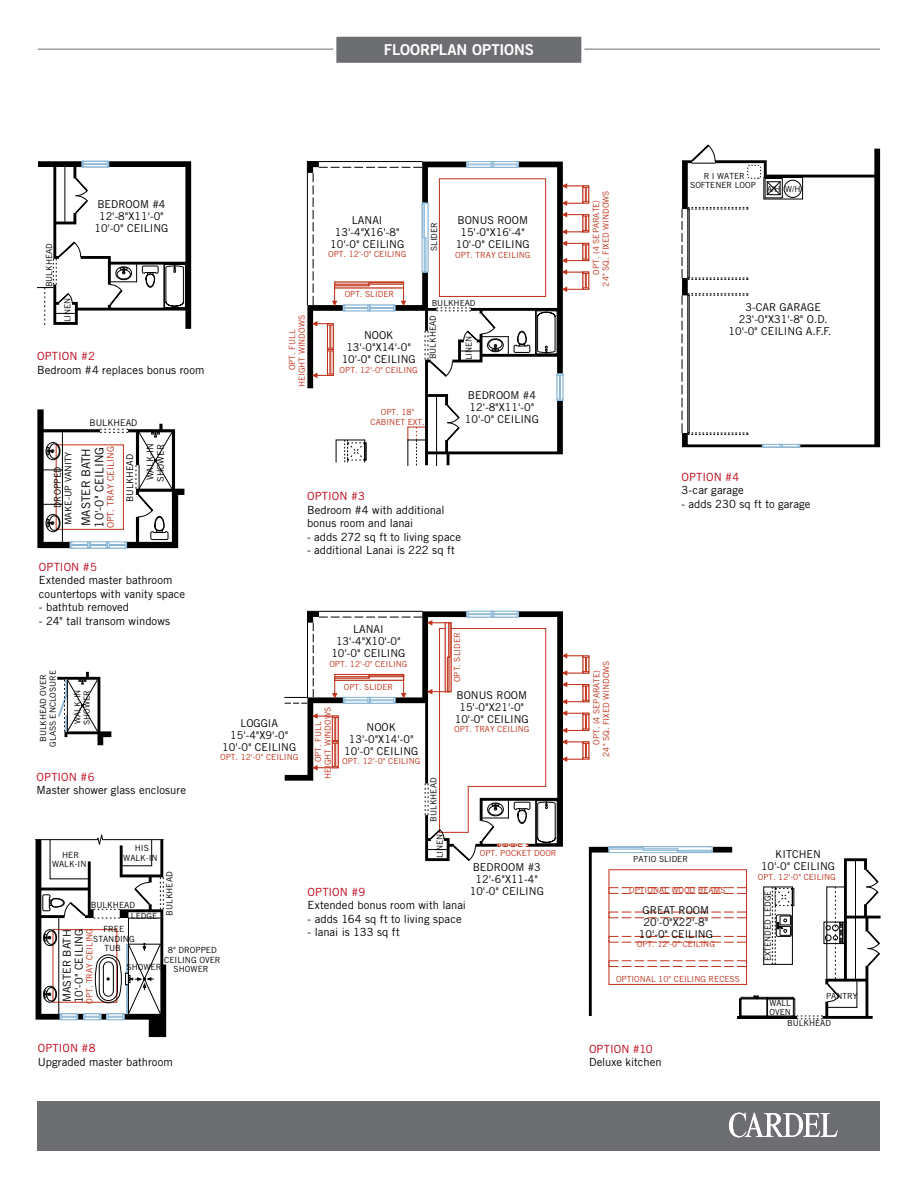
<style>
.page{position:relative;width:918px;height:1188px;background:#fff}
.page>*{position:absolute;margin:0;border:0;box-sizing:border-box;transform-origin:0 0}
.t1{font:15px "Trade Gothic Bold Two";letter-spacing:-.01em;color:#fff}
.t2{font:11.7px/13px "Trade Gothic";color:#000}
.t3{font:11.25px/13.5px "Trade Gothic";letter-spacing:.005em;color:#000}
.t4{font:11.25px "Trade Gothic";letter-spacing:.005em;color:#bf0015}
.t5{font:10.95px/12.1px "Trade Gothic";color:#000}
.t6{font:10.8px/12px "Trade Gothic";color:#000;text-align:center}
.t7{font:9.15px/10.5px "Trade Gothic";color:#000}
.t8{font:9.15px "Trade Gothic";color:#c0311a}
.t9{font:8.55px/9.8px "Trade Gothic";color:#000;text-align:center}
.t10{font:8.55px "Trade Gothic";color:#c0311a}
.t11{font:8.4px/9.6px "Trade Gothic";color:#c0311a;text-align:center}
.t12{font:8.4px/9.6px "Trade Gothic";color:#000}
.s1{font-family:"Trade Gothic Cond Eighteen"}
</style>
<div class="page">
<div style="left:38px;top:1101px;width:842px;height:49px;background:#6d6e71"></div>
<svg style="left:729px;top:1113px;width:109px;height:24px"></svg>
<hr style="left:38px;top:49px;width:842px;height:1px;background:#6d6e71">
<div style="left:335px;top:35px;width:248px;height:29px;background:#6d6e71"></div>
<div style="left:333px;top:34px;width:251px;height:32px;border:3px solid #fff"></div>
<svg style="left:57px;top:672px;width:54px;height:73px"></svg>
<svg style="left:307px;top:162px;width:256px;height:303px"></svg>
<svg style="left:408px;top:427px;width:17px;height:38px"></svg>
<svg style="left:336px;top:440px;width:30px;height:22px"></svg>
<hr style="left:436px;top:397px;width:1px;height:54px;background:#000">
<svg style="left:447px;top:405px;width:13px;height:36px"></svg>
<div style="left:535px;top:311px;width:22px;height:43px;border:1px solid #000"></div>
<svg style="left:537px;top:312px;width:19px;height:42px"></svg>
<hr style="left:536px;top:311px;width:1px;height:43px;background:#000">
<div style="left:439px;top:178px;width:107px;height:119px;border:1px solid #c0311a"></div>
<svg style="left:562px;top:212px;width:27px;height:51px"></svg>
<svg style="left:562px;top:269px;width:27px;height:23px"></svg>
<svg style="left:562px;top:183px;width:27px;height:23px"></svg>
<svg style="left:557px;top:374px;width:7px;height:27px"></svg>
<svg style="left:307px;top:161px;width:223px;height:217px"></svg>
<svg style="left:37px;top:409px;width:147px;height:140px"></svg>
<svg style="left:38px;top:161px;width:153px;height:168px"></svg>
<svg style="left:589px;top:847px;width:292px;height:173px"></svg>
<svg style="left:556px;top:611px;width:7px;height:236px"></svg>
<div style="left:535px;top:800px;width:23px;height:44px;border:1px solid #000"></div>
<svg style="left:562px;top:682px;width:27px;height:22px"></svg>
<svg style="left:562px;top:710px;width:27px;height:23px"></svg>
<svg style="left:562px;top:739px;width:27px;height:23px"></svg>
<svg style="left:562px;top:653px;width:27px;height:23px"></svg>
<svg style="left:285px;top:611px;width:271px;height:250px"></svg>
<svg style="left:682px;top:149px;width:198px;height:298px"></svg>
<div style="left:764px;top:177px;width:39px;height:22px;border:1px solid #000"></div>
<div style="left:765px;top:178px;width:18px;height:20px;border:1px solid #000"></div>
<svg style="left:682px;top:144px;width:99px;height:291px"></svg>
<svg style="left:762px;top:444px;width:38px;height:4px"></svg>
<div style="left:784px;top:180px;width:18px;height:18px;border:1px solid #000;border-radius:50%"></div>
<svg style="left:36px;top:834px;width:130px;height:203px"></svg>
<h1 class="t1" style="left:384px;top:41px;width:152px">FLOORPLAN OPTIONS</h1>
<p class="t12" style="left:44px;top:287px;width:45px;rotate:-90deg">BULKHEAD</p>
<p class="t12" style="left:63px;top:322px;width:26px;rotate:-90deg">LINEN</p>
<p class="t6" style="left:94px;top:198px;width:76px">BEDROOM #4<br>12'-8"X11'-0"<br>10'-0" CEILING</p>
<p class="t4" style="left:37px;top:349px;width:59px">OPTION #2</p>
<p class="t3" style="left:37px;top:363px;width:169px">Bedroom #4 replaces bonus room</p>
<p class="t7" style="left:52px;top:525px;width:75px;text-align:center;rotate:-90deg">DROPPED<br>MAKE-UP VANITY</p>
<p class="t7" style="left:90px;top:418px;width:49px">BULKHEAD</p>
<p class="t2" style="left:79px;top:528px;width:82px;rotate:-90deg">MASTER BATH<br>10'-0" CEILING</p>
<p class="t8" style="left:105px;top:528px;width:84px;rotate:-90deg">OPT. TRAY CEILING</p>
<p class="t7" style="left:145px;top:482px;width:40px;rotate:-90deg">WALK-IN<br>SHOWER</p>
<p class="t7" style="left:125px;top:502px;width:49px;rotate:-90deg">BULKHEAD</p>
<p class="t4" style="left:39px;top:560px;width:59px">OPTION #5</p>
<p class="t3" style="left:39px;top:574px;width:148px">Extended master bathroom countertops with vanity space</p>
<p class="t3" style="left:39px;top:601px;width:92px">- bathtub removed</p>
<p class="t3" style="left:39px;top:614px;width:133px">- 24<span class="s1">"</span> tall transom windows</p>
<p class="t12" style="left:38px;top:747px;width:78px;text-align:center;rotate:-90deg">BULKHEAD OVER<br>GLASS ENCLOSURE</p>
<p class="t12" style="left:73px;top:725px;width:37px;rotate:-90deg">WALK-IN<br>SHOWER</p>
<p class="t4" style="left:37px;top:770px;width:60px">OPTION #6</p>
<p class="t3" style="left:37px;top:783px;width:151px">Master shower glass enclosure</p>
<p class="t11" style="left:297px;top:387px;width:74px;rotate:-90deg">HEIGHT WINDOWS</p>
<p class="t11" style="left:287px;top:370px;width:42px;rotate:-90deg">OPT. FULL</p>
<p class="t6" style="left:330px;top:214px;width:76px">LANAI<br>13'-4"X16'-8"<br>10'-0" CEILING</p>
<p class="t11" style="left:328px;top:249px;width:80px">OPT. 12'-0" CEILING</p>
<p class="t12" style="left:429px;top:251px;width:30px;rotate:-90deg">SLIDER</p>
<p class="t6" style="left:456px;top:214px;width:76px">BONUS ROOM<br>15'-0"X16'-4"<br>10'-0" CEILING</p>
<p class="t11" style="left:455px;top:250px;width:77px">OPT. TRAY CEILING</p>
<p class="t11" style="left:345px;top:289px;width:51px">OPT. SLIDER</p>
<p class="t6" style="left:342px;top:329px;width:76px">NOOK<br>13'-0"X14'-0"<br>10'-0" CEILING</p>
<p class="t11" style="left:340px;top:365px;width:80px">OPT. 12'-0" CEILING</p>
<p class="t12" style="left:432px;top:298px;width:45px">BULKHEAD</p>
<p class="t12" style="left:428px;top:359px;width:45px;rotate:-90deg">BULKHEAD</p>
<p class="t12" style="left:464px;top:360px;width:26px;rotate:-90deg">LINEN</p>
<p class="t11" style="left:371px;top:407px;width:56px">OPT. 18"<br>CABINET EXT.</p>
<p class="t6" style="left:465px;top:390px;width:76px">BEDROOM #4<br>12'-8"X11'-0"<br>10'-0" CEILING</p>
<p class="t4" style="left:307px;top:489px;width:59px">OPTION #3</p>
<p class="t3" style="left:307px;top:503px;width:139px">Bedroom #4 with additional bonus room and lanai</p>
<p class="t3" style="left:307px;top:530px;width:155px">- adds 272 sq ft to living space</p>
<p class="t3" style="left:307px;top:543px;width:149px">- additional Lanai is 222 sq ft</p>
<p class="t11" style="left:591px;top:287px;width:98px;rotate:-90deg">OPT. (4 SEPARATE)<br>24" SQ. FIXED WINDOWS</p>
<p class="t6" style="left:222px;top:717px;width:76px">LOGGIA<br>15'-4"X9'-0"<br>10'-0" CEILING</p>
<p class="t11" style="left:220px;top:753px;width:80px">OPT. 12'-0" CEILING</p>
<p class="t6" style="left:331px;top:623px;width:76px">LANAI<br>13'-4"X10'-0"<br>10'-0" CEILING</p>
<p class="t11" style="left:329px;top:659px;width:80px">OPT. 12'-0" CEILING</p>
<p class="t11" style="left:592px;top:757px;width:98px;rotate:-90deg">OPT. (4 SEPARATE)<br>24" SQ. FIXED WINDOWS</p>
<p class="t11" style="left:452px;top:682px;width:51px;rotate:-90deg">OPT. SLIDER</p>
<p class="t11" style="left:344px;top:682px;width:51px">OPT. SLIDER</p>
<p class="t6" style="left:455px;top:689px;width:76px">BONUS ROOM<br>15'-0"X21'-0"<br>10'-0" CEILING</p>
<p class="t11" style="left:454px;top:724px;width:77px">OPT. TRAY CEILING</p>
<p class="t11" style="left:313px;top:779px;width:74px;rotate:-90deg">OPT. FULL<br>HEIGHT WINDOWS</p>
<p class="t6" style="left:344px;top:721px;width:76px">NOOK<br>13'-0"X14'-0"<br>10'-0" CEILING</p>
<p class="t11" style="left:342px;top:756px;width:80px">OPT. 12'-0" CEILING</p>
<p class="t12" style="left:429px;top:822px;width:45px;rotate:-90deg">BULKHEAD</p>
<p class="t12" style="left:690px;top:171px;width:67px;text-align:center">R I WATER<br>SOFTENER LOOP</p>
<p class="t12" style="left:767px;top:184px;width:15px">A/H</p>
<p class="t12" style="left:785px;top:184px;width:17px">W/H</p>
<p class="t6" style="left:746px;top:301px;width:77px">3-CAR GARAGE</p>
<p class="t6" style="left:739px;top:313px;width:91px">23'-0"X31'-8" O.D.</p>
<p class="t6" style="left:728px;top:325px;width:105px">10'-0" CEILING A.F.F.</p>
<p class="t4" style="left:681px;top:470px;width:59px">OPTION #4</p>
<p class="t3" style="left:681px;top:483px;width:64px">3-car garage</p>
<p class="t3" style="left:681px;top:497px;width:131px">- adds 230 sq ft to garage</p>
<p class="t9" style="left:52px;top:850px;width:36px">HER<br>WALK-IN</p>
<p class="t9" style="left:123px;top:843px;width:36px">HIS<br>WALK-IN</p>
<p class="t9" style="left:91px;top:900px;width:46px">BULKHEAD</p>
<p class="t9" style="left:131px;top:911px;width:28px">LEDGE</p>
<p class="t9" style="left:165px;top:916px;width:46px;rotate:-90deg">BULKHEAD</p>
<p class="t9" style="left:93px;top:924px;width:43px">FREE<br>STANDING<br>TUB</p>
<p class="t5" style="left:61px;top:1003px;width:76px;rotate:-90deg">MASTER BATH<br>10'-0" CEILING</p>
<p class="t10" style="left:84px;top:1004px;width:78px;rotate:-90deg">OPT. TRAY CEILING</p>
<p class="t9" style="left:164px;top:945px;width:58px">8" DROPPED<br>CEILING OVER<br>SHOWER</p>
<p class="t9" style="left:126px;top:962px;width:36px">SHOWER</p>
<p class="t4" style="left:38px;top:1041px;width:60px">OPTION #8</p>
<p class="t3" style="left:38px;top:1055px;width:137px">Upgraded master bathroom</p>
<p class="t12" style="left:435px;top:858px;width:26px;rotate:-90deg">LINEN</p>
<p class="t11" style="left:480px;top:848px;width:78px">OPT. POCKET DOOR</p>
<p class="t6" style="left:473px;top:861px;width:70px;text-align:left">BEDROOM #3<br>12'-6"X11-4"</p>
<p class="t4" style="left:308px;top:885px;width:60px">OPTION #9</p>
<p class="t6" style="left:470px;top:885px;width:76px">10'-0" CEILING</p>
<p class="t3" style="left:308px;top:898px;width:160px">Extended bonus room with lanai</p>
<p class="t3" style="left:308px;top:912px;width:156px">- adds 164 sq ft to living space</p>
<p class="t3" style="left:308px;top:925px;width:94px">- lanai is 133 sq ft</p>
<p class="t12" style="left:633px;top:854px;width:56px">PATIO SLIDER</p>
<p class="t6" style="left:761px;top:848px;width:76px">KITCHEN<br>10'-0" CEILING</p>
<p class="t11" style="left:758px;top:872px;width:80px">OPT. 12'-0" CEILING</p>
<p class="t11" style="left:629px;top:885px;width:98px">OPTIONAL WOOD BEAMS</p>
<p class="t6" style="left:639px;top:904px;width:76px">GREAT ROOM<br>20'-0"X22'-8"<br>10'-0" CEILING</p>
<p class="t11" style="left:637px;top:939px;width:80px">OPT. 12'-0" CEILING</p>
<p class="t11" style="left:616px;top:975px;width:125px">OPTIONAL 10" CEILING RECESS</p>
<p class="t4" style="left:589px;top:1042px;width:65px">OPTION #10</p>
<p class="t3" style="left:589px;top:1055px;width:74px">Deluxe kitchen</p>
<p class="t12" style="left:763px;top:961px;width:72px;rotate:-90deg">EXTENDED LEDGE</p>
<p class="t12" style="left:826px;top:991px;width:33px">PANTRY</p>
<p class="t12" style="left:769px;top:998px;width:23px">WALL<br>OVEN</p>
<p class="t12" style="left:787px;top:1019px;width:45px">BULKHEAD</p>
</div>
